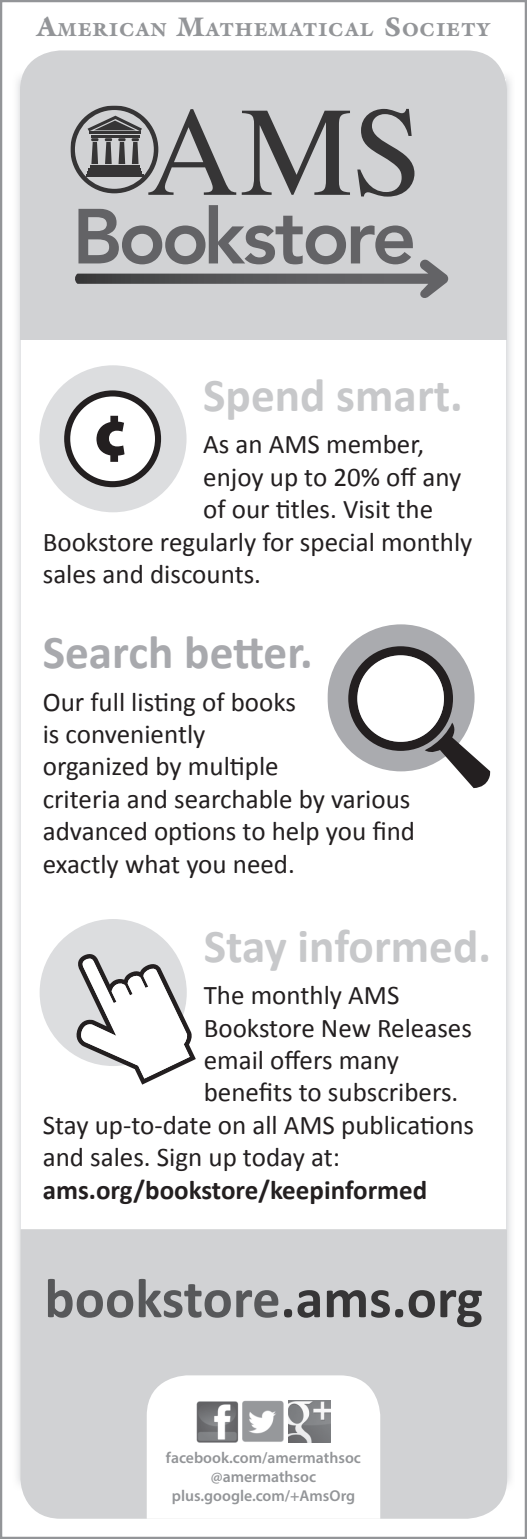
<style>
.page{position:relative;width:527px;height:1539px;background:#fff}
.page>*{position:absolute;margin:0;border:0;box-sizing:border-box;transform-origin:0 0}
.t1{font:700 56.25px "Calibri";color:#57585a}
.t2{font:700 47.25px "Calibri";color:#c7c8ca}
.t3{font:700 47.25px "Calibri";color:#a8a9ad}
.t4{font:27px/32.4px "Calibri";color:#231f20}
.t5{font:700 27px "Calibri";color:#231f20}
.t6{font:900 18.9px "Galliard";letter-spacing:.07em;color:#939598}
.t7{font:600 15.75px/18.9px "Myriad Pro";color:#939598;text-align:center}
.s1{font-size:27px}
.s2{color:#363536}
</style>
<div class="page">
<div style="left:20px;top:1229px;width:487px;height:290px;background:#d1d2d4"></div>
<svg style="left:147px;top:1375px;width:233px;height:144px"></svg>
<div style="left:20px;top:50px;width:487px;height:290px;background:#d1d2d4"></div>
<img style="left:196px;top:1400px;width:42px;height:43px">
<img style="left:242px;top:1400px;width:42px;height:43px">
<img style="left:288px;top:1400px;width:42px;height:43px">
<svg style="left:39px;top:365px;width:147px;height:147px"></svg>
<svg style="left:327px;top:624px;width:163px;height:164px"></svg>
<div style="left:357px;top:655px;width:87px;height:87px;background:#fff;border-radius:50%"></div>
<svg style="left:40px;top:919px;width:156px;height:166px"></svg>
<svg style="left:70px;top:106px;width:166px;height:89px;background:#9d9e9f"></svg>
<svg style="left:357px;top:109px;width:57px;height:88px;background:#979798"></svg>
<svg style="left:242px;top:111px;width:108px;height:84px;background:#979899"></svg>
<svg style="left:74px;top:205px;width:374px;height:96px;background:#abacae"></svg>
<p class="t6" style="left:37px;top:18px;width:454px"><span class="s1">A</span>MERICAN <span class="s1">M</span>ATHEMATICAL <span class="s1">S</span>OCIETY</p>
<h2 class="t2" style="left:203px;top:365px;width:261px">Spend smart.</h2>
<p class="t4" style="left:203px;top:428px;width:222px">As an AMS member,</p>
<p class="t4" style="left:203px;top:461px;width:259px">enjoy up to 20% off any</p>
<p class="t4" style="left:203px;top:493px;width:231px">of our titles. Visit the</p>
<p class="t4" style="left:43px;top:526px;width:431px">Bookstore regularly for special monthly</p>
<p class="t4" style="left:43px;top:558px;width:220px">sales and discounts.</p>
<h2 class="t3" style="left:43px;top:622px;width:271px">Search better.</h2>
<p class="t4" style="left:43px;top:686px;width:373px">Our full listing of books<br>is conveniently<br>organized by multiple<br>criteria and searchable by various advanced options to help you find exactly what you need.</p>
<h2 class="t2" style="left:204px;top:916px;width:289px">Stay informed.</h2>
<p class="t4" style="left:204px;top:979px;width:197px">The monthly AMS</p>
<p class="t4" style="left:204px;top:1012px;width:269px">Bookstore New Releases</p>
<p class="t4" style="left:204px;top:1044px;width:197px">email offers many</p>
<p class="t4" style="left:204px;top:1076px;width:256px">benefits to subscribers.</p>
<p class="t4" style="left:43px;top:1109px;width:432px">Stay up-to-date on all AMS publications</p>
<p class="t4" style="left:43px;top:1141px;width:299px">and sales. Sign up today at:</p>
<p class="t5" style="left:43px;top:1172px;width:386px">ams.org/bookstore/keepinformed</p>
<h1 class="t1" style="left:44px;top:1263px;width:440px">bookstore<span class="s2">.ams.org</span></h1>
<p class="t7" style="left:166px;top:1448px;width:196px">facebook.com/amermathsoc @amermathsoc plus.google.com/+AmsOrg</p>
</div>
